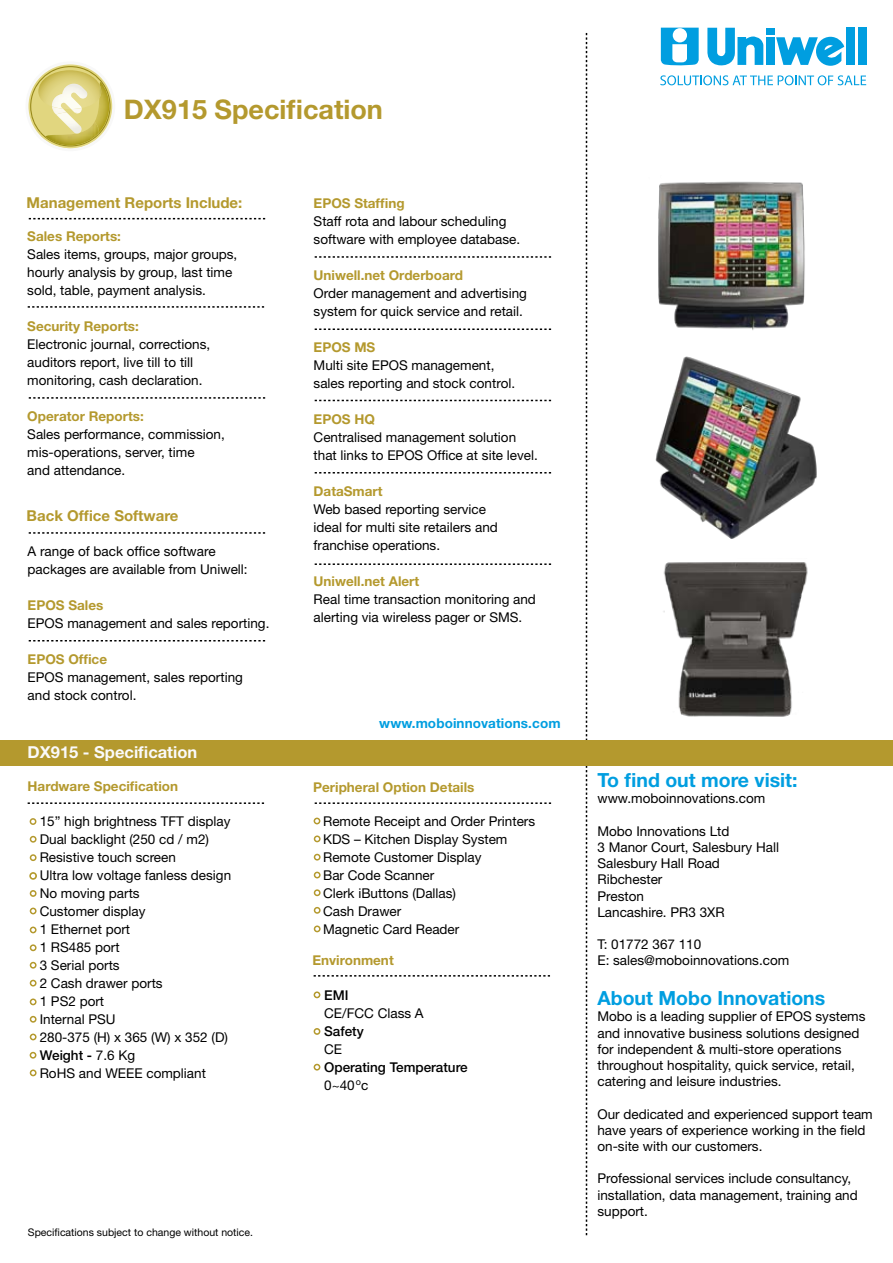
<style>
.page{position:relative;width:893px;height:1263px;background:#fff}
.page>*{position:absolute;margin:0;border:0;box-sizing:border-box;transform-origin:0 0}
.t1{font:700 27px "Helvetica Neue";color:#b4992e}
.t2{font:700 19.5px "Helvetica Neue";color:#009ee0}
.t3{font:700 16.5px "Helvetica Neue";color:#fafafa}
.t4{font:700 15px "Helvetica Neue";color:#b4992e}
.t5{font:13.5px/18px "Helvetica Neue";color:#000}
.t6{font:700 13.5px "Helvetica Neue";color:#b4992e}
.t7{font:500 13.5px/18px "Helvetica Neue";color:#000}
.t8{font:700 13.5px "Helvetica Neue";letter-spacing:.005em;color:#009ee0}
.t9{font:10.5px "Helvetica Neue";color:#000}
.s1{font-weight:500}
.s2{font-weight:400}
</style>
<div class="page">
<svg style="left:586px;top:33px;width:1px;height:1202px"></svg>
<svg style="left:315px;top:563px;width:236px;height:2px"></svg>
<svg style="left:315px;top:256px;width:236px;height:2px"></svg>
<svg style="left:315px;top:328px;width:236px;height:2px"></svg>
<svg style="left:315px;top:472px;width:236px;height:1px"></svg>
<svg style="left:315px;top:400px;width:236px;height:1px"></svg>
<svg style="left:29px;top:532px;width:236px;height:2px"></svg>
<svg style="left:29px;top:640px;width:236px;height:1px"></svg>
<svg style="left:29px;top:218px;width:236px;height:1px"></svg>
<svg style="left:28px;top:306px;width:236px;height:2px"></svg>
<svg style="left:29px;top:397px;width:236px;height:2px"></svg>
<div style="left:0;top:740px;width:893px;height:25px;background:#b4992e"></div>
<svg style="left:314px;top:818px;width:6px;height:6px"></svg>
<div style="left:314px;top:835px;width:7px;height:7px;border:2px solid #b4992e;border-radius:50%"></div>
<div style="left:314px;top:854px;width:7px;height:6px;border:2px solid #b4992e;border-radius:50%"></div>
<div style="left:314px;top:872px;width:7px;height:6px;border:2px solid #b4992e;border-radius:50%"></div>
<div style="left:314px;top:889px;width:7px;height:7px;border:2px solid #b4992e;border-radius:50%"></div>
<div style="left:314px;top:907px;width:7px;height:7px;border:2px solid #b4992e;border-radius:50%"></div>
<div style="left:314px;top:925px;width:7px;height:7px;border:2px solid #b4992e;border-radius:50%"></div>
<svg style="left:315px;top:802px;width:236px;height:2px"></svg>
<div style="left:30px;top:818px;width:6px;height:7px;border:2px solid #b4992e;border-radius:50%"></div>
<div style="left:29px;top:872px;width:8px;height:8px;border:2px solid #b4992e;border-radius:50%"></div>
<div style="left:30px;top:854px;width:7px;height:7px;border:2px solid #b4992e;border-radius:50%"></div>
<div style="left:30px;top:836px;width:7px;height:7px;border:2px solid #b4992e;border-radius:50%"></div>
<div style="left:30px;top:890px;width:7px;height:7px;border:2px solid #b4992e;border-radius:50%"></div>
<div style="left:30px;top:907px;width:7px;height:7px;border:2px solid #b4992e;border-radius:50%"></div>
<div style="left:30px;top:962px;width:7px;height:7px;border:2px solid #b4992e;border-radius:50%"></div>
<div style="left:30px;top:944px;width:7px;height:7px;border:2px solid #b4992e;border-radius:50%"></div>
<div style="left:30px;top:926px;width:7px;height:7px;border:2px solid #b4992e;border-radius:50%"></div>
<div style="left:30px;top:980px;width:7px;height:6px;border:2px solid #b4992e;border-radius:50%"></div>
<div style="left:30px;top:998px;width:7px;height:7px;border:2px solid #b4992e;border-radius:50%"></div>
<div style="left:30px;top:1016px;width:7px;height:7px;border:2px solid #b4992e;border-radius:50%"></div>
<div style="left:30px;top:1033px;width:7px;height:7px;border:2px solid #b4992e;border-radius:50%"></div>
<div style="left:30px;top:1052px;width:6px;height:7px;border:2px solid #b4992e;border-radius:50%"></div>
<svg style="left:28px;top:802px;width:236px;height:2px"></svg>
<div style="left:30px;top:1069px;width:7px;height:7px;border:2px solid #b4992e;border-radius:50%"></div>
<svg style="left:314px;top:975px;width:236px;height:1px"></svg>
<div style="left:314px;top:991px;width:6px;height:7px;border:2px solid #b4992e;border-radius:50%"></div>
<div style="left:314px;top:1028px;width:6px;height:7px;border:2px solid #b4992e;border-radius:50%"></div>
<svg style="left:314px;top:1064px;width:6px;height:6px"></svg>
<svg style="left:707px;top:28px;width:56px;height:38px"></svg>
<div style="left:766px;top:37px;width:9px;height:28px;background:#009ee0"></div>
<div style="left:847px;top:28px;width:8px;height:37px;background:#009ee0"></div>
<div style="left:858px;top:28px;width:8px;height:37px;background:#009ee0"></div>
<div style="left:766px;top:28px;width:9px;height:7px;background:#009ee0"></div>
<svg style="left:776px;top:37px;width:68px;height:29px"></svg>
<svg style="left:661px;top:28px;width:38px;height:38px"></svg>
<svg style="left:660px;top:75px;width:206px;height:10px"></svg>
<svg style="left:28px;top:64px;width:85px;height:85px"></svg>
<img style="left:52px;top:84px;width:36px;height:25px">
<img style="left:658px;top:181px;width:147px;height:149px">
<img style="left:663px;top:562px;width:145px;height:155px">
<img style="left:655px;top:356px;width:162px;height:183px">
<h1 class="t1" style="left:124px;top:93px;width:261px">DX915 Specification</h1>
<p class="t4" style="left:27px;top:193px;width:217px">Management Reports Include:</p>
<p class="t6" style="left:27px;top:227px;width:95px">Sales Reports:</p>
<p class="t5" style="left:27px;top:245px;width:212px">Sales items, groups, major groups, hourly analysis by group, last time sold, table, payment analysis.</p>
<p class="t6" style="left:27px;top:317px;width:113px">Security Reports:</p>
<p class="t5" style="left:27px;top:335px;width:185px">Electronic journal, corrections, auditors report, live till to till monitoring, cash declaration.</p>
<p class="t6" style="left:27px;top:407px;width:118px">Operator Reports:</p>
<p class="t5" style="left:27px;top:425px;width:199px">Sales performance, commission, mis-operations, server, time<br>and attendance.</p>
<p class="t4" style="left:27px;top:506px;width:153px">Back Office Software</p>
<p class="t5" style="left:28px;top:542px;width:222px">A range of back office software packages are available from Uniwell:</p>
<p class="t6" style="left:28px;top:597px;width:77px">EPOS Sales</p>
<p class="t5" style="left:28px;top:614px;width:243px">EPOS management and sales reporting.</p>
<p class="t6" style="left:28px;top:651px;width:81px">EPOS Office</p>
<p class="t5" style="left:28px;top:668px;width:217px">EPOS management, sales reporting and stock control.</p>
<p class="t3" style="left:28px;top:742px;width:171px">DX915 - Specification</p>
<p class="t6" style="left:28px;top:778px;width:152px">Hardware Specification</p>
<p class="t5" style="left:40px;top:812px;width:193px">15” high brightness TFT display<br>Dual backlight (250 cd / m2)<br>Resistive touch screen<br>Ultra low voltage fanless design<br>No moving parts<br>Customer display<br>1 Ethernet port<br>1 RS485 port<br>3 Serial ports<br>2 Cash drawer ports<br>1 PS2 port<br>Internal PSU<br>280-375 (H) x 365 (W) x 352 (D)<br><span class="s1">Weight -</span> 7.6 Kg<br>RoHS and WEEE compliant</p>
<p class="t6" style="left:314px;top:195px;width:93px">EPOS Staffing</p>
<p class="t5" style="left:314px;top:212px;width:208px">Staff rota and labour scheduling software with employee database.</p>
<p class="t6" style="left:314px;top:267px;width:151px">Uniwell.net Orderboard</p>
<p class="t5" style="left:314px;top:284px;width:215px">Order management and advertising system for quick service and retail.</p>
<p class="t6" style="left:314px;top:339px;width:63px">EPOS MS</p>
<p class="t5" style="left:314px;top:356px;width:203px">Multi site EPOS management, sales reporting and stock control.</p>
<p class="t6" style="left:314px;top:411px;width:63px">EPOS HQ</p>
<p class="t5" style="left:314px;top:428px;width:226px">Centralised management solution that links to EPOS Office at site level.</p>
<p class="t6" style="left:314px;top:483px;width:70px">DataSmart</p>
<p class="t5" style="left:314px;top:500px;width:186px">Web based reporting service ideal for multi site retailers and franchise operations.</p>
<p class="t6" style="left:314px;top:573px;width:107px">Uniwell.net Alert</p>
<p class="t5" style="left:314px;top:590px;width:224px">Real time transaction monitoring and alerting via wireless pager or SMS.</p>
<p class="t8" style="left:379px;top:715px;width:183px">www.moboinnovations.com</p>
<p class="t6" style="left:313px;top:778px;width:163px">Peripheral Option Details</p>
<p class="t5" style="left:323px;top:812px;width:214px">Remote Receipt and Order Printers<br>KDS – Kitchen Display System<br>Remote Customer Display<br>Bar Code Scanner<br>Clerk iButtons (Dallas)<br>Cash Drawer<br>Magnetic Card Reader</p>
<p class="t6" style="left:312px;top:952px;width:83px">Environment</p>
<p class="t7" style="left:324px;top:986px;width:26px">EMI</p>
<p class="t5" style="left:324px;top:1004px;width:101px">CE/FCC Class A</p>
<p class="t7" style="left:324px;top:1022px;width:41px">Safety</p>
<p class="t5" style="left:324px;top:1040px;width:19px">CE</p>
<p class="t7" style="left:324px;top:1058px;width:145px">Operating Temperature<br><span class="s2">0~40</span> <sup>o</sup><span class="s2">c</span></p>
<p class="t9" style="left:28px;top:1226px;width:227px">Specifications subject to change without notice.</p>
<h2 class="t2" style="left:597px;top:768px;width:202px">To find out more visit:</h2>
<p class="t5" style="left:597px;top:789px;width:170px">www.moboinnovations.com</p>
<p class="t5" style="left:597px;top:823px;width:183px;line-height:16.2px">Mobo Innovations Ltd<br>3 Manor Court, Salesbury Hall<br>Salesbury Hall Road<br>Ribchester<br>Preston<br>Lancashire. PR3 3XR</p>
<p class="t5" style="left:597px;top:936px;width:193px;line-height:16.2px">T: 01772 367 110<br>E: sales@moboinnovations.com</p>
<h2 class="t2" style="left:597px;top:986px;width:229px">About Mobo Innovations</h2>
<p class="t5" style="left:597px;top:1008px;width:270px;line-height:16.2px">Mobo is a leading supplier of EPOS systems and innovative business solutions designed for independent &amp; multi-store operations throughout hospitality, quick service, retail, catering and leisure industries.</p>
<p class="t5" style="left:597px;top:1105px;width:277px;line-height:16.2px">Our dedicated and experienced support team have years of experience working in the field on-site with our customers.</p>
<p class="t5" style="left:597px;top:1170px;width:262px;line-height:16.2px">Professional services include consultancy, installation, data management, training and support.</p>
</div>
